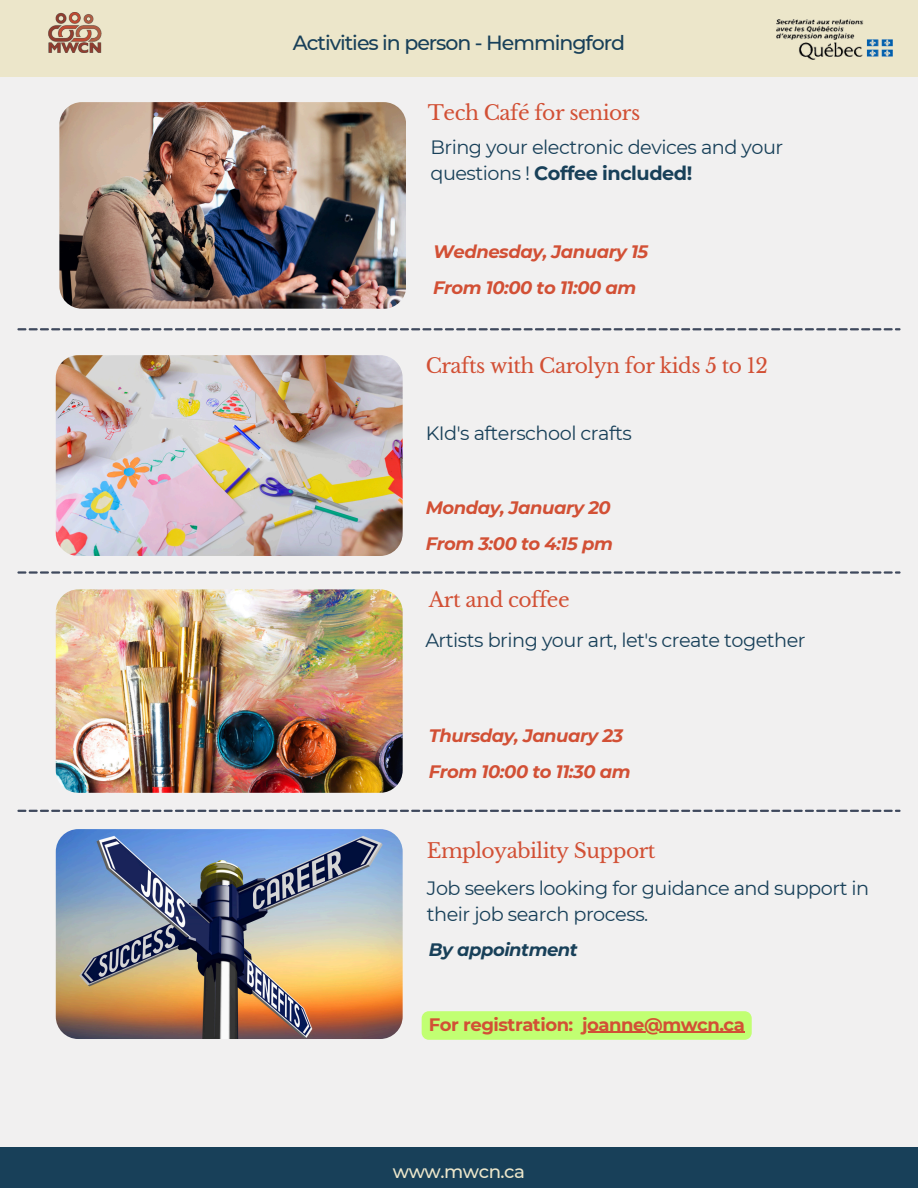
<style>
.page{position:relative;width:918px;height:1188px;background:#f1f0f0}
.page>*{position:absolute;margin:0;border:0;box-sizing:border-box;transform-origin:0 0}
.t1{font:500 20.55px "Montserrat";letter-spacing:-.05em;color:#184059}
.t2{font:20.25px "Libre Baskerville";letter-spacing:-.025em;color:#d25035}
.t3{font:19.2px/25.8px "Montserrat";letter-spacing:-.025em;color:#184059}
.t4{font:500 18.15px "Montserrat";letter-spacing:-.025em;color:#ece6ca}
.t5{font:italic 700 18px "Montserrat";letter-spacing:-.025em;color:#d25035}
.t6{font:700 18px "Montserrat";letter-spacing:-.025em;color:#d25035}
.t7{font:italic 700 18px "Montserrat";letter-spacing:-.025em;color:#184059}
.s1{font-weight:700}
</style>
<div class="page">
<div style="left:0;top:1148px;width:918px;height:40px;background:#184059"></div>
<div style="left:0;top:0;width:918px;height:77px;background:#ece6ca"></div>
<img style="left:777px;top:19px;width:116px;height:41px">
<img style="left:48px;top:12px;width:54px;height:41px">
<svg style="left:17px;top:571px;width:884px;height:3px"></svg>
<img style="left:56px;top:355px;width:346px;height:200px;border-radius:23px">
<svg style="left:17px;top:810px;width:884px;height:2px;background:#6b7281"></svg>
<img style="left:56px;top:589px;width:346px;height:204px;border-radius:23px">
<img style="left:56px;top:829px;width:346px;height:210px;border-radius:23px">
<svg style="left:422px;top:1011px;width:330px;height:29px;background:#c2fb73"></svg>
<hr style="left:582px;top:1032px;width:163px;height:1px;background:#d25035">
<img style="left:59px;top:102px;width:347px;height:207px;border-radius:22px">
<svg style="left:17px;top:328px;width:884px;height:2px"></svg>
<p class="t1" style="left:293px;top:30px;width:334px">Activities in person - Hemmingford</p>
<p class="t2" style="left:428px;top:100px;width:214px">Tech Café for seniors</p>
<p class="t3" style="left:430px;top:134px;width:354px">Bring your electronic devices and your questions ! <span class="s1">Coffee included!</span></p>
<h2 class="t5" style="left:433px;top:241px;width:217px">Wednesday, January 15</h2>
<h2 class="t5" style="left:433px;top:277px;width:205px">From 10:00 to 11:00 am</h2>
<h2 class="t2" style="left:426px;top:353px;width:344px">Crafts with Carolyn for kids 5 to 12</h2>
<h1 class="t3" style="left:426px;top:420px;width:208px">KId's afterschool crafts</h1>
<p class="t5" style="left:426px;top:497px;width:187px">Monday, January 20</p>
<p class="t5" style="left:426px;top:533px;width:189px">From 3:00 to 4:15 pm</p>
<h2 class="t2" style="left:429px;top:588px;width:142px">Art and coffee</h2>
<p class="t3" style="left:425px;top:627px;width:382px">Artists bring your art, let's create together</p>
<p class="t5" style="left:429px;top:724px;width:196px">Thursday, January 23</p>
<p class="t5" style="left:429px;top:760px;width:203px">From 10:00 to 11:30 am</p>
<h2 class="t2" style="left:427px;top:838px;width:230px">Employability Support</h2>
<p class="t3" style="left:427px;top:876px;width:444px">Job seekers looking for guidance and support in their job search process.</p>
<p class="t7" style="left:429px;top:939px;width:150px">By appointment</p>
<h2 class="t6" style="left:429px;top:1013px;width:146px">For registration:</h2>
<p class="t6" style="left:582px;top:1013px;width:164px">joanne@mwcn.ca</p>
<p class="t4" style="left:393px;top:1160px;width:134px">www.mwcn.ca</p>
</div>
